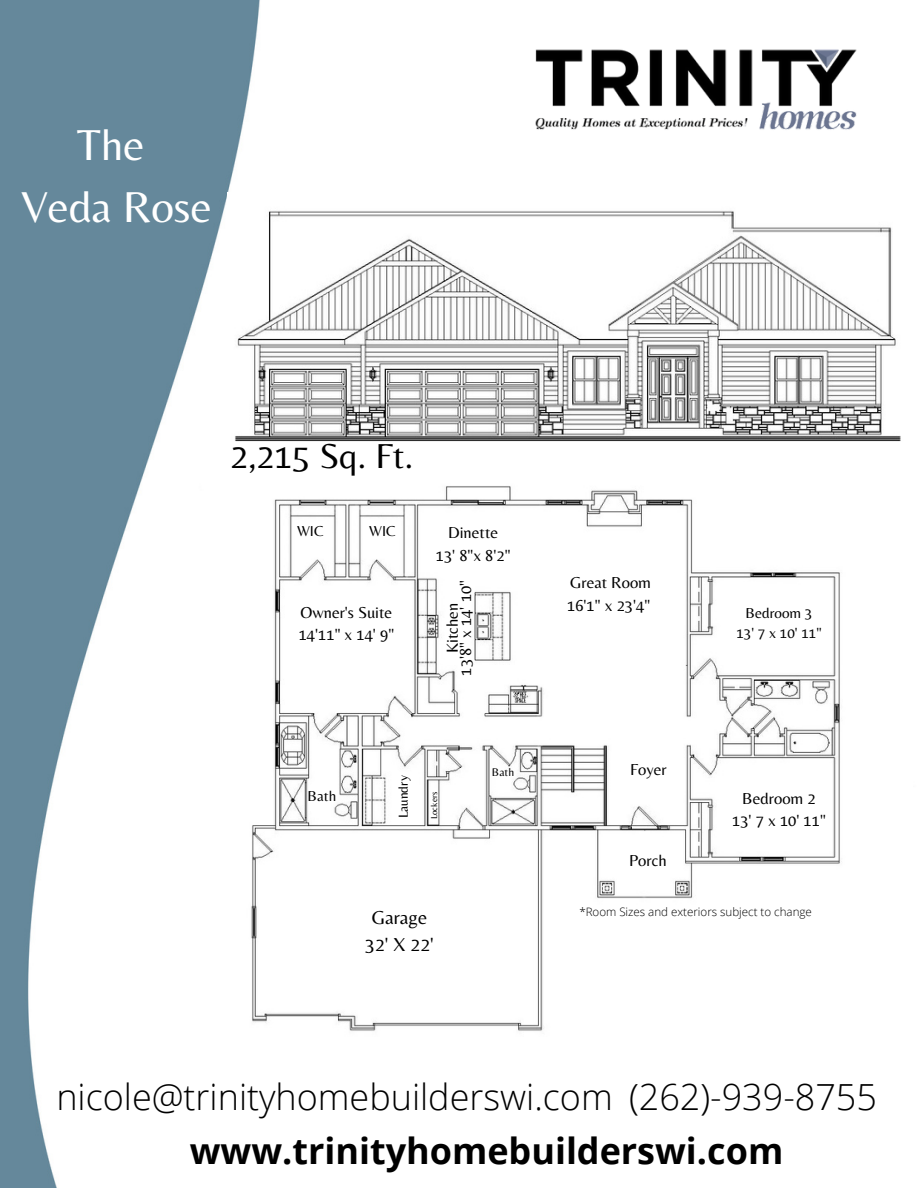
<style>
.page{position:relative;width:918px;height:1188px;background:#fff}
.page>*{position:absolute;margin:0;border:0;box-sizing:border-box;transform-origin:0 0}
.t1{font:45px/61.8px "Belleza";color:#fff;text-align:center}
.t2{font:300 36px "Open Sans";color:#000}
.t3{font:700 36px "Open Sans";color:#000}
.t4{font:36px "Belleza";color:#000}
.t5{font:19.5px/27px "Belleza";color:#000;text-align:center}
.t6{font:16.5px/22.5px "Belleza";color:#000;text-align:center}
.t7{font:15px/20.2px "Belleza";color:#000;text-align:center}
.t8{font:13.5px "Belleza";color:#000}
.t9{font:300 11.55px "Open Sans";color:#000}
.t10{font:11.55px "Belleza";color:#000}
.t11{font:9px "Belleza";color:#000}
</style>
<div class="page">
<img style="left:0;top:0;width:260px;height:1188px">
<img style="left:535px;top:49px;width:322px;height:81px">
<img style="left:228px;top:193px;width:673px;height:249px">
<img style="left:245px;top:480px;width:597px;height:557px">
<h1 class="t1" style="left:21px;top:114px;width:192px">The<br>Veda Rose</h1>
<h2 class="t4" style="left:230px;top:434px;width:185px">2,215 Sq. Ft.</h2>
<p class="t7" style="left:297px;top:521px;width:28px">WIC</p>
<p class="t7" style="left:369px;top:521px;width:28px">WIC</p>
<p class="t6" style="left:436px;top:521px;width:76px">Dinette<br>13' 8"x 8'2"</p>
<p class="t6" style="left:567px;top:571px;width:86px;text-align:left">Great Room<br>16'1" x 23'4"</p>
<p class="t6" style="left:445px;top:676px;width:97px;line-height:13.5px;rotate:-90deg">Kitchen<br>13'8" x 14' 10"</p>
<p class="t6" style="left:299px;top:601px;width:97px;text-align:left">Owner's Suite<br>14'11" x 14' 9"</p>
<p class="t7" style="left:736px;top:602px;width:87px">Bedroom 3<br>13' 7 x 10' 11"</p>
<p class="t7" style="left:307px;top:786px;width:30px">Bath</p>
<p class="t8" style="left:395px;top:818px;width:44px;rotate:-90deg">Laundry</p>
<p class="t11" style="left:429px;top:819px;width:29px;rotate:-90deg">Lockers</p>
<p class="t5" style="left:365px;top:904px;width:70px">Garage<br>32' X 22'</p>
<p class="t10" style="left:492px;top:765px;width:24px">Bath</p>
<p class="t6" style="left:630px;top:757px;width:38px">Foyer</p>
<p class="t6" style="left:629px;top:849px;width:39px">Porch</p>
<p class="t6" style="left:732px;top:786px;width:95px">Bedroom 2<br>13' 7 x 10' 11"</p>
<p class="t9" style="left:579px;top:904px;width:234px">*Room Sizes and exteriors subject to change</p>
<h2 class="t2" style="left:56px;top:1071px;width:822px">nicole@trinityhomebuilderswi.com (262)-939-8755</h2>
<h2 class="t3" style="left:190px;top:1126px;width:595px">www.trinityhomebuilderswi.com</h2>
</div>
